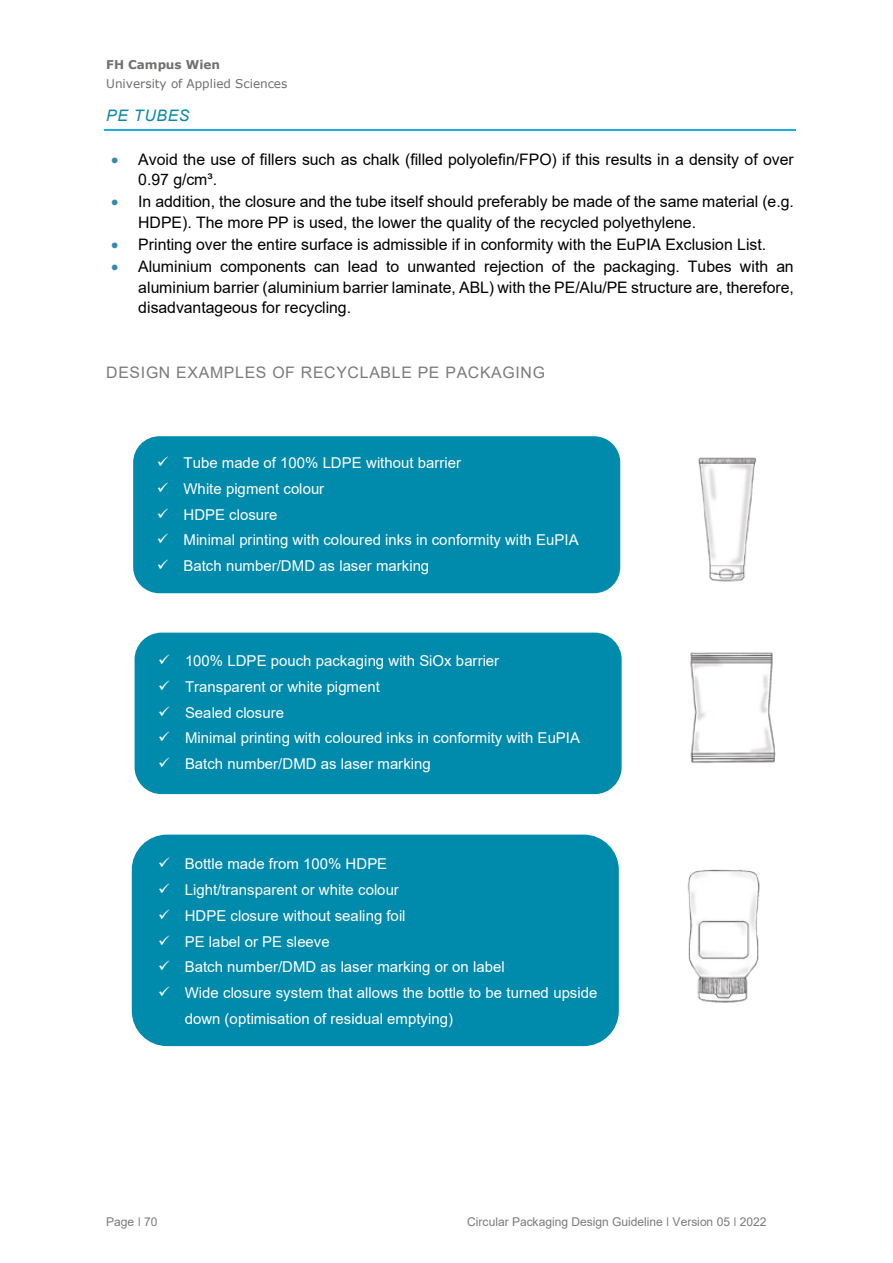
<style>
.page{position:relative;width:893px;height:1263px;background:#fff}
.page>*{position:absolute;margin:0;border:0;box-sizing:border-box;transform-origin:0 0}
.t1{font:15.9px/20.9px "Arial";color:#000}
.t2{font:15.9px "Arial";letter-spacing:.045em;color:#7b7b7b}
.t3{font:italic 15.9px "Arial";letter-spacing:.05em;color:#0989a7}
.t4{font:15px/26px "Arial";color:#fff}
.t5{font:12px "Arial";letter-spacing:-.005em;color:#7b7b7b}
.t6{font:12px "Verdana";color:#70706f}
.t7{font:700 12px "Verdana";letter-spacing:.005em;color:#70706f}
.s1{color:#358aad}
</style>
<div class="page">
<hr style="left:104px;top:129px;width:692px;height:2px;background:#1cade4">
<div style="left:132px;top:835px;width:487px;height:211px;background:#008aac;border-radius:35px"></div>
<img style="left:687px;top:869px;width:73px;height:134px">
<div style="left:135px;top:633px;width:487px;height:161px;background:#008aac;border-radius:27px"></div>
<img style="left:690px;top:652px;width:86px;height:111px">
<div style="left:133px;top:436px;width:487px;height:157px;background:#008aac;border-radius:26px"></div>
<img style="left:698px;top:457px;width:58px;height:125px">
<p class="t7" style="left:106px;top:56px;width:115px">FH Campus Wien</p>
<p class="t6" style="left:106px;top:76px;width:183px">University of Applied Sciences</p>
<p class="t3" style="left:106px;top:105px;width:85px">PE TUBES</p>
<p class="t1" style="left:138px;top:148px;width:657px;text-indent:-27px"><span class="s1">•</span> Avoid the use of fillers such as chalk (filled polyolefin/FPO) if this results in a density of over<br>0.97 g/cm³.</p>
<p class="t1" style="left:138px;top:191px;width:657px;text-indent:-27px"><span class="s1">•</span> In addition, the closure and the tube itself should preferably be made of the same material (e.g.<br>HDPE). The more PP is used, the lower the quality of the recycled polyethylene.</p>
<p class="t1" style="left:111px;top:234px;width:656px"><span class="s1">•</span> Printing over the entire surface is admissible if in conformity with the EuPIA Exclusion List.</p>
<p class="t1" style="left:138px;top:256px;width:657px;text-align:justify;text-indent:-27px"><span class="s1">•</span> Aluminium components can lead to unwanted rejection of the packaging. Tubes with an aluminium barrier (aluminium barrier laminate, ABL) with the PE/Alu/PE structure are, therefore, disadvantageous for recycling.</p>
<p class="t2" style="left:106px;top:361px;width:440px">DESIGN EXAMPLES OF RECYCLABLE PE PACKAGING</p>
<p class="t4" style="left:157px;top:449px;width:306px">✓ Tube made of 100% LDPE without barrier</p>
<p class="t4" style="left:157px;top:475px;width:169px">✓ White pigment colour</p>
<p class="t4" style="left:157px;top:501px;width:122px">✓ HDPE closure</p>
<p class="t4" style="left:157px;top:527px;width:423px">✓ Minimal printing with coloured inks in conformity with EuPIA</p>
<p class="t4" style="left:157px;top:553px;width:274px">✓ Batch number/DMD as laser marking</p>
<p class="t4" style="left:158px;top:647px;width:342px">✓ 100% LDPE pouch packaging with SiOx barrier</p>
<p class="t4" style="left:158px;top:673px;width:223px">✓ Transparent or white pigment</p>
<p class="t4" style="left:158px;top:699px;width:127px">✓ Sealed closure</p>
<p class="t4" style="left:158px;top:725px;width:423px">✓ Minimal printing with coloured inks in conformity with EuPIA</p>
<p class="t4" style="left:158px;top:751px;width:274px">✓ Batch number/DMD as laser marking</p>
<p class="t4" style="left:158px;top:850px;width:231px">✓ Bottle made from 100% HDPE</p>
<p class="t4" style="left:158px;top:876px;width:242px">✓ Light/transparent or white colour</p>
<p class="t4" style="left:158px;top:902px;width:249px">✓ HDPE closure without sealing foil</p>
<p class="t4" style="left:158px;top:928px;width:173px">✓ PE label or PE sleeve</p>
<p class="t4" style="left:158px;top:954px;width:348px">✓ Batch number/DMD as laser marking or on label</p>
<p class="t4" style="left:185px;top:980px;width:414px;text-indent:-27px">✓ Wide closure system that allows the bottle to be turned upside down (optimisation of residual emptying)</p>
<p class="t5" style="left:106px;top:1214px;width:53px">Page 70</p>
<p class="t5" style="left:467px;top:1214px;width:301px">Circular Packaging Design Guideline Version 05 2022</p>
</div>
